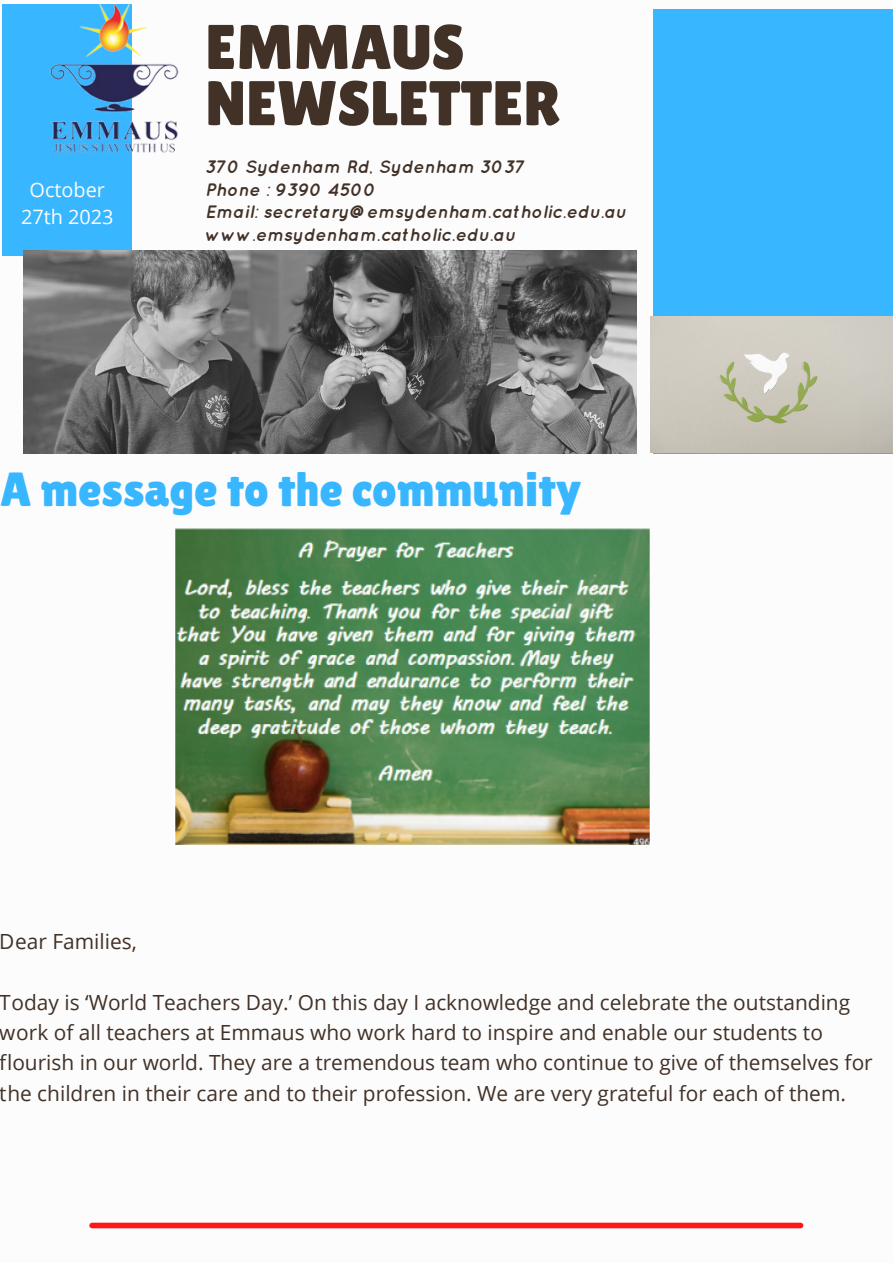
<style>
.page{position:relative;width:893px;height:1264px;background:#fff}
.page>*{position:absolute;margin:0;border:0;box-sizing:border-box;transform-origin:0 0}
.t1{font:63px "Lilita One";color:#423127}
.t2{font:48px "Lilita One";color:#38b6ff}
.t3{font:20.85px/30.3px "Open Sans";color:#423127}
.t4{font:19.95px/27.5px "Open Sans";color:#fcfcfc;text-align:center}
.t5{font:italic 700 18px "Quicksand";color:#423127}
</style>
<div class="page">
<div style="left:3px;top:4px;width:129px;height:251px;background:#38b6ff"></div>
<img style="left:24px;top:251px;width:612px;height:202px">
<div style="left:652px;top:10px;width:240px;height:444px;background:#38b6ff"></div>
<img style="left:50px;top:4px;width:129px;height:149px">
<div style="left:92px;top:1222px;width:708px;height:6px;background:#ff1616"></div>
<img style="left:650px;top:317px;width:242px;height:136px">
<img style="left:175px;top:528px;width:475px;height:316px">
<p class="t4" style="left:21px;top:175px;width:94px">October<br>27th 2023</p>
<p class="t1" style="left:205px;top:11px;width:261px">EMMAUS</p>
<p class="t1" style="left:205px;top:67px;width:357px">NEWSLETTER</p>
<p class="t5" style="left:205px;top:156px;width:321px">370 Sydenham Rd, Sydenham 3037</p>
<p class="t5" style="left:205px;top:179px;width:172px">Phone : 9390 4500</p>
<p class="t5" style="left:205px;top:201px;width:423px">Email: secretary@emsydenham.catholic.edu.au</p>
<p class="t5" style="left:205px;top:224px;width:312px">www.emsydenham.catholic.edu.au</p>
<p class="t2" style="left:0;top:462px;width:583px">A message to the community</p>
<p class="t3" style="left:0;top:925px;width:138px">Dear Families,</p>
<p class="t3" style="left:0;top:986px;width:874px">Today is ‘World Teachers Day.’ On this day I acknowledge and celebrate the outstanding work of all teachers at Emmaus who work hard to inspire and enable our students to flourish in our world. They are a tremendous team who continue to give of themselves for the children in their care and to their profession. We are very grateful for each of them.</p>
</div>
